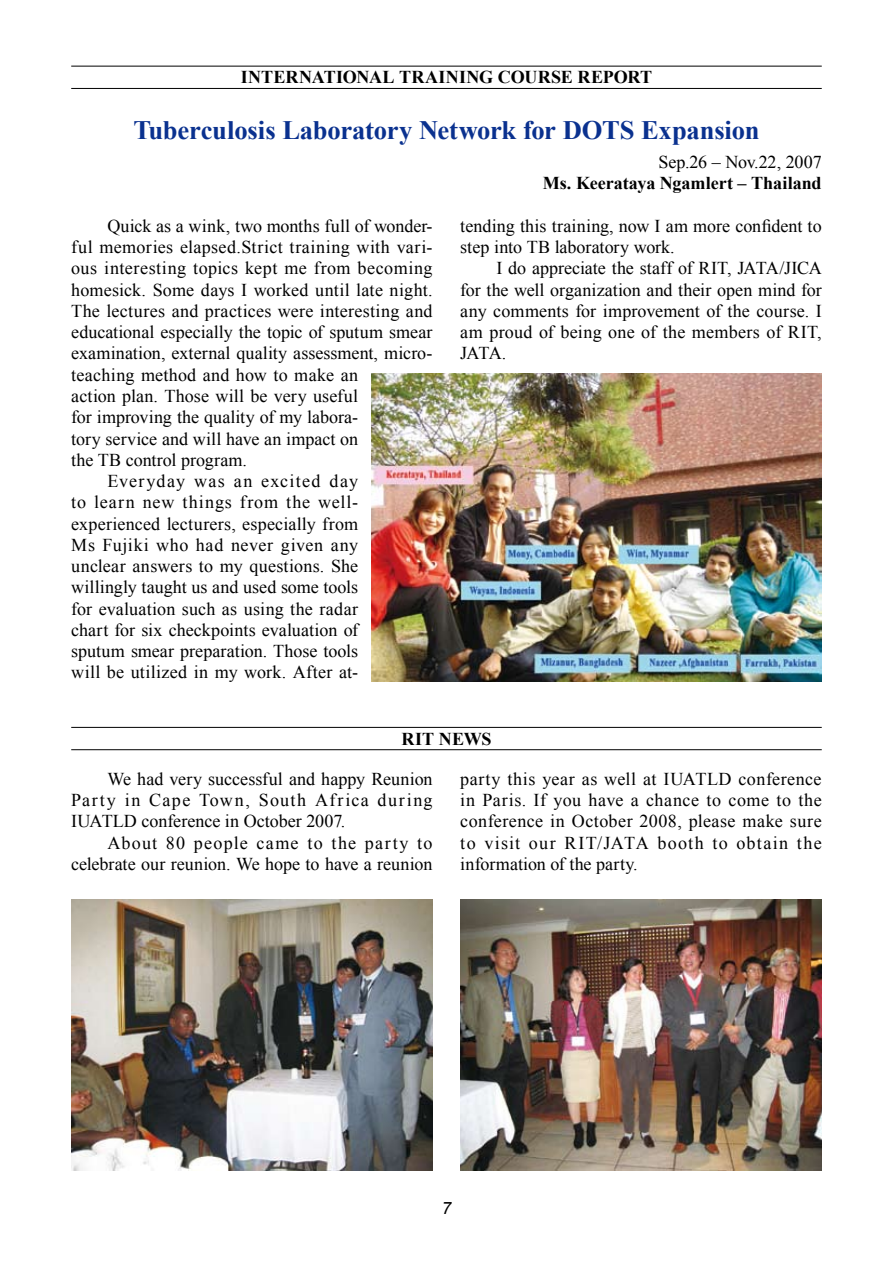
<style>
.page{position:relative;width:893px;height:1263px;background:#fff}
.page>*{position:absolute;margin:0;border:0;box-sizing:border-box;transform-origin:0 0}
.t1{font:700 26.55px "Times New Roman";letter-spacing:-.01em;color:#0a318f}
.t2{font:18px/21.3px "Times New Roman";letter-spacing:.01em;color:#000}
.t3{font:700 18px "Times New Roman";color:#000}
.t4{font:18px "Times New Roman";letter-spacing:.055em;color:#000}
.t5{font:18px "Times New Roman";letter-spacing:-.01em;color:#000}
.t6{font:18px "Times New Roman";letter-spacing:.06em;color:#000}
.t7{font:18px "Times New Roman";letter-spacing:.07em;color:#000}
</style>
<div class="page">
<hr style="left:71px;top:727px;width:751px;height:1px;background:#000">
<hr style="left:71px;top:749px;width:751px;height:1px;background:#000">
<hr style="left:71px;top:66px;width:751px;height:1px;background:#000">
<hr style="left:71px;top:88px;width:751px;height:1px;background:#000">
<img style="left:371px;top:374px;width:451px;height:307px">
<img style="left:71px;top:899px;width:362px;height:271px">
<img style="left:460px;top:899px;width:362px;height:271px">
<p class="t3" style="left:241px;top:65px;width:413px">INTERNATIONAL TRAINING COURSE REPORT</p>
<h1 class="t1" style="left:133px;top:112px;width:628px">Tuberculosis Laboratory Network for DOTS Expansion</h1>
<p class="t5" style="left:658px;top:150px;width:165px">Sep.26 – Nov.22, 2007</p>
<p class="t3" style="left:543px;top:171px;width:280px">Ms. Keerataya Ngamlert – Thailand</p>
<p class="t2" style="left:107px;top:215px;width:327px">Quick as a wink, two months full of wonder-</p>
<p class="t2" style="left:71px;top:236px;width:363px">ful memories elapsed.Strict training with vari-</p>
<p class="t2" style="left:71px;top:257px;width:363px">ous interesting topics kept me from becoming</p>
<p class="t2" style="left:71px;top:279px;width:363px;text-align:justify">homesick. Some days I worked until late night.<br>The lectures and practices were interesting and educational especially the topic of sputum smear</p>
<p class="t2" style="left:71px;top:364px;width:288px">teaching method and how to make an</p>
<p class="t2" style="left:71px;top:342px;width:363px">examination, external quality assessment, micro-</p>
<p class="t2" style="left:71px;top:385px;width:289px">action plan. Those will be very useful</p>
<p class="t2" style="left:71px;top:428px;width:288px">tory service and will have an impact on</p>
<p class="t2" style="left:71px;top:406px;width:289px">for improving the quality of my labora-</p>
<p class="t2" style="left:71px;top:449px;width:177px">the TB control program.</p>
<p class="t2" style="left:329px;top:470px;width:30px">day</p>
<p class="t6" style="left:107px;top:469px;width:79px">Everyday</p>
<p class="t2" style="left:71px;top:513px;width:288px">experienced lecturers, especially from</p>
<p class="t7" style="left:261px;top:469px;width:61px">excited</p>
<p class="t2" style="left:194px;top:470px;width:32px">was</p>
<p class="t2" style="left:234px;top:470px;width:20px">an</p>
<p class="t4" style="left:71px;top:490px;width:289px">to learn new things from the well-</p>
<p class="t2" style="left:71px;top:534px;width:289px;text-align:justify">Ms Fujiki who had never given any unclear answers to my questions. She willingly taught us and used some tools for evaluation such as using the radar chart for six checkpoints evaluation of sputum smear preparation. Those tools</p>
<p class="t2" style="left:71px;top:661px;width:289px">will be utilized in my work. After at-</p>
<p class="t2" style="left:460px;top:215px;width:363px">tending this training, now I am more confident to</p>
<p class="t2" style="left:460px;top:236px;width:216px">step into TB laboratory work.</p>
<p class="t2" style="left:496px;top:257px;width:327px">I do appreciate the staff of RIT, JATA/JICA</p>
<p class="t2" style="left:460px;top:279px;width:363px">for the well organization and their open mind for</p>
<p class="t2" style="left:460px;top:300px;width:363px">any comments for improvement of the course I.</p>
<p class="t2" style="left:460px;top:321px;width:363px">am proud of being one of the members of RIT,</p>
<p class="t2" style="left:460px;top:342px;width:47px">JATA.</p>
<p class="t3" style="left:401px;top:726px;width:92px">RIT NEWS</p>
<p class="t2" style="left:107px;top:768px;width:327px;text-align:right">We had very successful and happy Reunion during</p>
<p class="t2" style="left:125px;top:789px;width:17px">in</p>
<p class="t2" style="left:259px;top:789px;width:49px">South</p>
<p class="t2" style="left:315px;top:789px;width:55px">Africa</p>
<p class="t2" style="left:149px;top:789px;width:43px">Cape</p>
<p class="t2" style="left:71px;top:789px;width:276px">Party<br>IUATLD conference in October 2007.</p>
<p class="t2" style="left:199px;top:789px;width:52px">Town,</p>
<p class="t2" style="left:71px;top:831px;width:363px;text-indent:36px">About<br>celebrate our reunion. We hope to have a reunion</p>
<p class="t2" style="left:194px;top:831px;width:56px">people</p>
<p class="t2" style="left:331px;top:831px;width:26px">the</p>
<p class="t2" style="left:166px;top:831px;width:21px">80</p>
<p class="t2" style="left:307px;top:831px;width:17px">to</p>
<p class="t2" style="left:365px;top:831px;width:45px">party</p>
<p class="t2" style="left:417px;top:831px;width:17px">to</p>
<p class="t2" style="left:257px;top:831px;width:44px">came</p>
<p class="t2" style="left:460px;top:768px;width:363px;text-align:right">party this year as well at IUATLD conference in Paris. If you have a chance to come to the conference in October 2008, please make sure the</p>
<p class="t2" style="left:484px;top:831px;width:37px">visit</p>
<p class="t2" style="left:564px;top:831px;width:86px">RIT/JATA</p>
<p class="t2" style="left:657px;top:831px;width:48px">booth</p>
<p class="t2" style="left:736px;top:831px;width:53px">obtain</p>
<p class="t2" style="left:460px;top:831px;width:179px">to<br>information of the party.</p>
<p class="t2" style="left:712px;top:831px;width:17px">to</p>
<p class="t2" style="left:529px;top:831px;width:28px">our</p>
</div>
